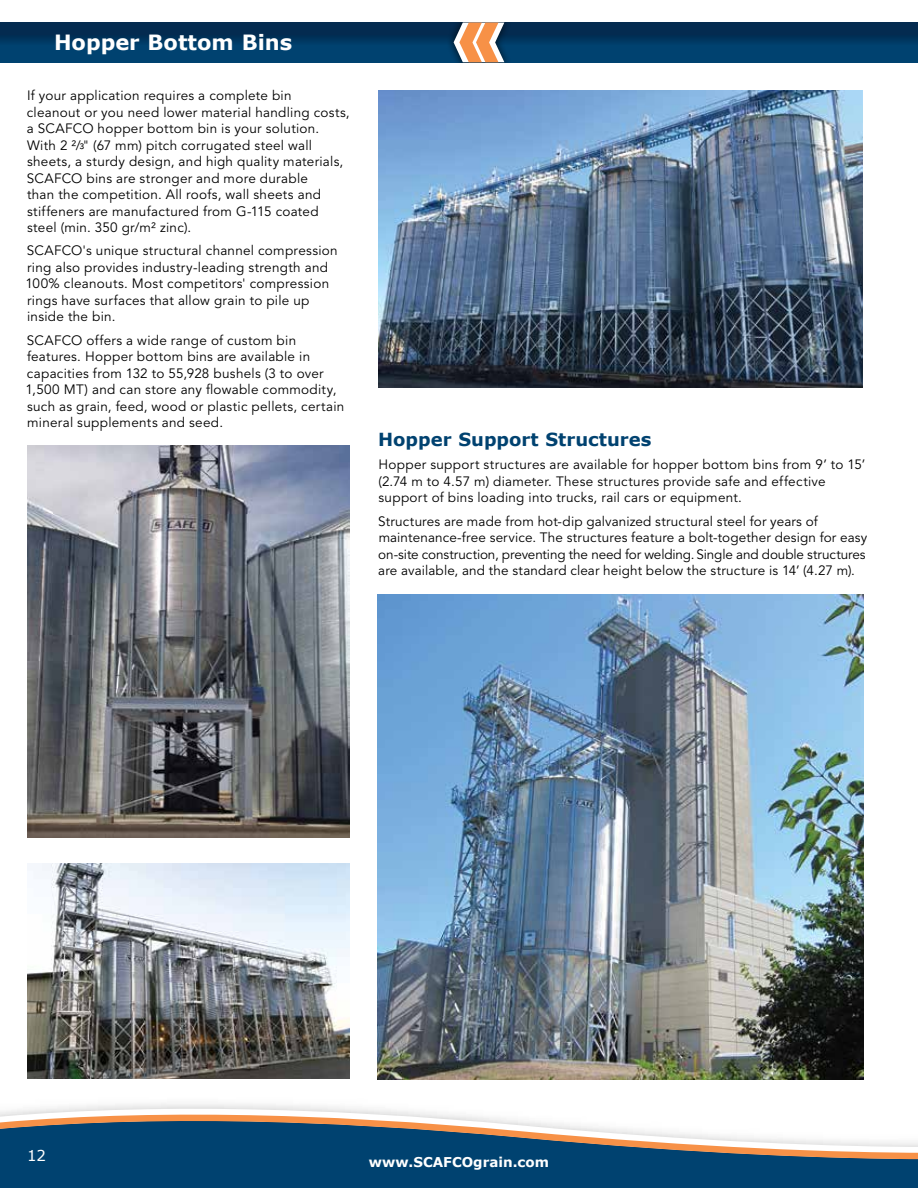
<style>
.page{position:relative;width:918px;height:1188px;background:#fff}
.page>*{position:absolute;margin:0;border:0;box-sizing:border-box;transform-origin:0 0}
.t1{font:700 21px "Verdana";color:#fff}
.t2{font:700 18px "Verdana";color:#004270}
.t3{font:15px "Verdana";color:#fff}
.t4{font:13.5px/16.5px "Avenir LT Std";letter-spacing:.02em;color:#000}
.t5{font:700 13.5px "Verdana";color:#fff}
</style>
<div class="page">
<div style="left:0;top:1171px;width:918px;height:17px;background:#004270"></div>
<svg style="left:57px;top:1103px;width:288px;height:5px"></svg>
<svg style="left:0;top:1108px;width:918px;height:63px;fill:#004270"></svg>
<div style="left:0;top:22px;width:918px;height:40px;background:linear-gradient(to bottom,#04264a,#004878)"></div>
<div style="left:446px;top:22px;width:66px;height:40px;background:#000;opacity:.75"></div>
<svg style="left:454px;top:23px;width:50px;height:39px"></svg>
<img style="left:378px;top:594px;width:486px;height:485px">
<img style="left:27px;top:864px;width:323px;height:215px">
<img style="left:28px;top:445px;width:321px;height:392px">
<img style="left:378px;top:90px;width:484px;height:298px">
<h1 class="t1" style="left:54px;top:28px;width:240px">Hopper Bottom Bins</h1>
<p class="t4" style="left:27px;top:88px;width:324px">If your application requires a complete bin<br>cleanout or you need lower material handling costs, a SCAFCO hopper bottom bin is your solution.<br>With 2 2/3" (67 mm) pitch corrugated steel wall sheets, a sturdy design, and high quality materials, SCAFCO bins are stronger and more durable<br>than the competition. All roofs, wall sheets and stiffeners are manufactured from G-115 coated steel (min. 350 gr/m2 zinc).</p>
<p class="t4" style="left:25px;top:243px;width:314px">SCAFCO's unique structural channel compression ring also provides industry-leading strength and 100% cleanouts. Most competitors' compression rings have surfaces that allow grain to pile up inside the bin.</p>
<p class="t4" style="left:25px;top:332px;width:320px">SCAFCO offers a wide range of custom bin features. Hopper bottom bins are available in capacities from 132 to 55,928 bushels (3 to over 1,500 MT) and can store any flowable commodity, such as grain, feed, wood or plastic pellets, certain mineral supplements and seed.</p>
<h2 class="t2" style="left:378px;top:427px;width:275px">Hopper Support Structures</h2>
<p class="t4" style="left:378px;top:457px;width:488px">Hopper support structures are available for hopper bottom bins from 9’ to 15’ (2.74 m to 4.57 m) diameter. These structures provide safe and effective support of bins loading into trucks, rail cars or equipment.</p>
<p class="t4" style="left:378px;top:513px;width:491px">Structures are made from hot-dip galvanized structural steel for years of maintenance-free service. The structures feature a bolt-together design for easy on-site construction, preventing the need for welding. Single and double structures are available, and the standard clear height below the structure is 14’ (4.27 m).</p>
<p class="t3" style="left:27px;top:1145px;width:21px">12</p>
<p class="t5" style="left:369px;top:1152px;width:182px">www.SCAFCOgrain.com</p>
</div>
